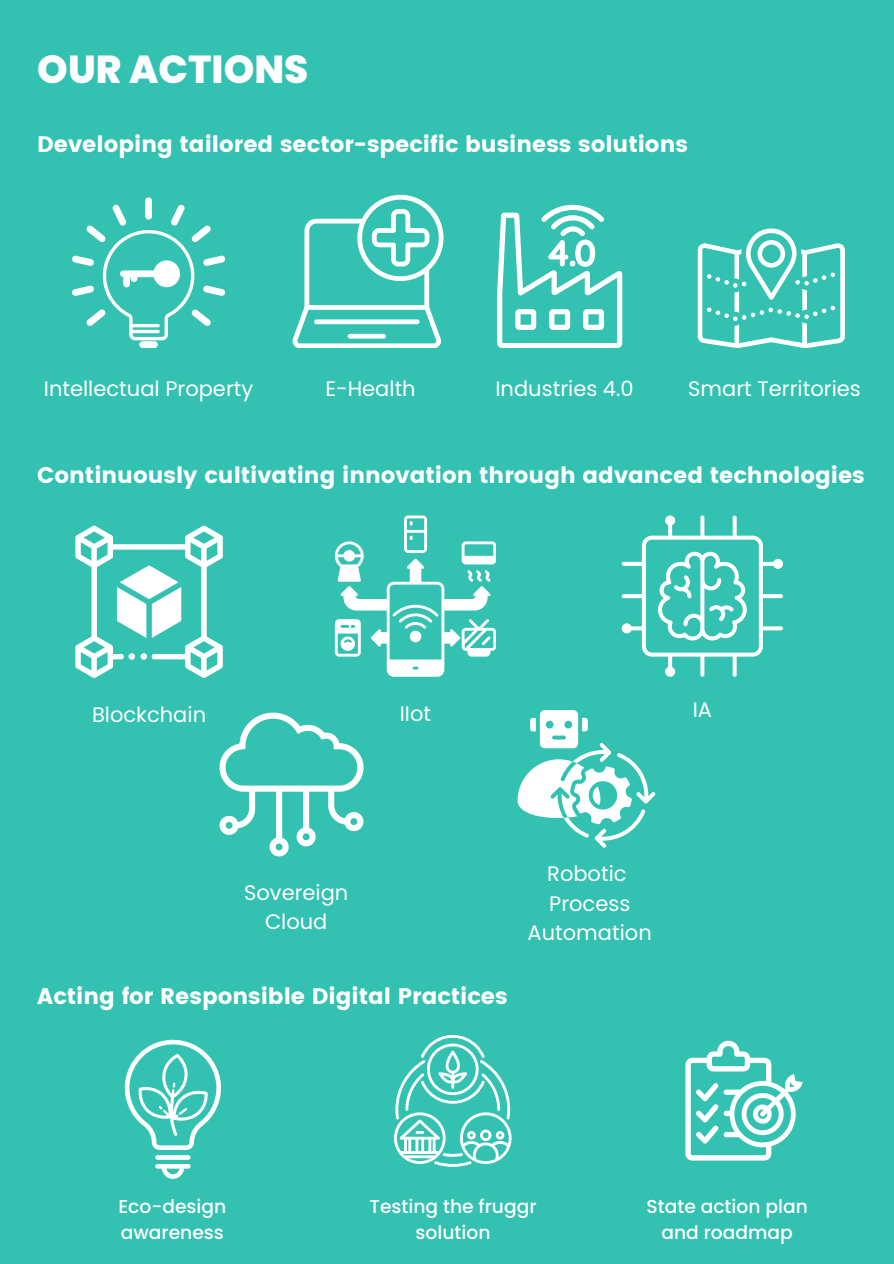
<style>
.page{position:relative;width:894px;height:1264px;background:#fff}
.page>*{position:absolute;margin:0;border:0;box-sizing:border-box;transform-origin:0 0}
.t1{font:800 39px "Poppins";color:#fff}
.t2{font:22.5px "Poppins";color:#fff}
.t3{font:21px/29.2px "Poppins";color:#fff;text-align:center}
.t4{font:500 18.75px/26.1px "Poppins";color:#fff;text-align:center}
</style>
<div class="page">
<div style="left:0;top:0;width:893px;height:1263px;background:#33c1b1"></div>
<div style="left:139px;top:341px;width:19px;height:7px;background:#fff;border-radius:3px"></div>
<div style="left:145px;top:197px;width:7px;height:23px;background:#fff;border-radius:3px"></div>
<svg style="left:72px;top:204px;width:153px;height:136px"></svg>
<svg style="left:292px;top:195px;width:151px;height:153px"></svg>
<svg style="left:497px;top:205px;width:125px;height:143px"></svg>
<svg style="left:697px;top:228px;width:147px;height:120px"></svg>
<svg style="left:75px;top:525px;width:148px;height:153px"></svg>
<svg style="left:335px;top:515px;width:160px;height:161px"></svg>
<svg style="left:621px;top:515px;width:161px;height:161px"></svg>
<svg style="left:219px;top:712px;width:144px;height:144px"></svg>
<svg style="left:517px;top:710px;width:138px;height:137px"></svg>
<svg style="left:155px;top:1155px;width:35px;height:4px"></svg>
<svg style="left:155px;top:1164px;width:35px;height:14px"></svg>
<svg style="left:124px;top:1039px;width:96px;height:110px"></svg>
<svg style="left:394px;top:1035px;width:117px;height:131px"></svg>
<svg style="left:685px;top:1040px;width:117px;height:120px"></svg>
<h1 class="t1" style="left:37px;top:42px;width:272px">OUR ACTIONS</h1>
<p class="t2" style="left:37px;top:131px;width:652px">Developing tailored sector-specific business solutions</p>
<h3 class="t3" style="left:44px;top:374px;width:211px">Intellectual Property</h3>
<p class="t3" style="left:325px;top:374px;width:92px">E-Health</p>
<p class="t3" style="left:495px;top:374px;width:140px">Industries 4.0</p>
<p class="t3" style="left:688px;top:374px;width:174px">Smart Territories</p>
<h4 class="t2" style="left:37px;top:461px;width:828px">Continuously cultivating innovation through advanced technologies</h4>
<h4 class="t3" style="left:92px;top:700px;width:115px">Blockchain</h4>
<h4 class="t3" style="left:399px;top:699px;width:33px">IIot</h4>
<h4 class="t3" style="left:692px;top:694px;width:21px">IA</h4>
<h3 class="t3" style="left:244px;top:878px;width:106px">Sovereign<br>Cloud</h3>
<p class="t2" style="left:37px;top:983px;width:472px">Acting for Responsible Digital Practices</p>
<p class="t3" style="left:527px;top:859px;width:126px">Robotic<br>Process<br>Automation</p>
<p class="t4" style="left:118px;top:1193px;width:109px;text-align:left">Eco-design awareness</p>
<h2 class="t4" style="left:369px;top:1193px;width:168px">Testing the fruggr solution</h2>
<h4 class="t4" style="left:646px;top:1193px;width:163px">State action plan and roadmap</h4>
</div>
